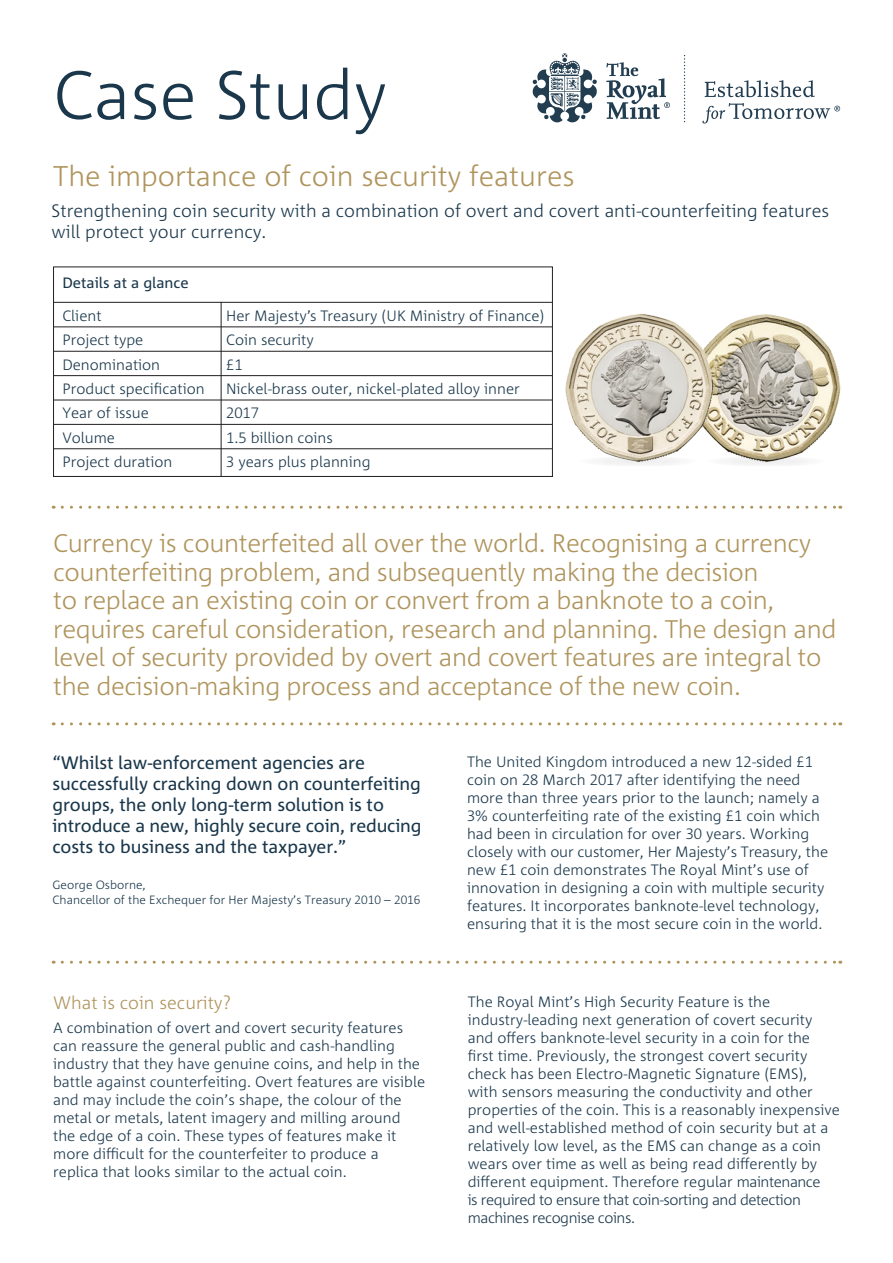
<style>
.page{position:relative;width:893px;height:1263px;background:#fff}
.page>*{position:absolute;margin:0;border:0;box-sizing:border-box;transform-origin:0 0}
.t1{font:300 68.55px "Corpid C3";color:#1a374b}
.Subhead{font:300 28.5px "Corpid C3";color:#af945c}
.LargeCopy{font:300 25.5px/28.5px "Corpid C3";letter-spacing:-.015em;color:#af945c}
.FrontPageQoute{font:18px/21px "Corpid C3";letter-spacing:-.005em;color:#1a374b}
.Subhead-2{font:300 18px/21px "Corpid C3";color:#1a374b}
.CopySubhead{font:300 18px "Corpid C3";color:#af945c}
.Copy{font:300 15px/18px "Corpid C3";color:#1a374b}
.t2{font:15px "Corpid C3";color:#1a374b}
.FrontPageQuoteCredit{font:300 12px/15px "Corpid C3";color:#1a374b}
</style>
<div class="page">
<hr style="left:54px;top:302px;width:498px;height:1px;background:#231f20">
<hr style="left:54px;top:326px;width:498px;height:1px;background:#231f20">
<hr style="left:54px;top:351px;width:498px;height:1px;background:#231f20">
<hr style="left:54px;top:375px;width:498px;height:1px;background:#231f20">
<hr style="left:54px;top:400px;width:498px;height:1px;background:#231f20">
<hr style="left:54px;top:424px;width:498px;height:1px;background:#231f20">
<hr style="left:54px;top:448px;width:498px;height:1px;background:#231f20">
<div style="left:53px;top:267px;width:500px;height:210px;border:1px solid #231f20"></div>
<hr style="left:221px;top:302px;width:1px;height:175px;background:#231f20">
<svg style="left:533px;top:53px;width:64px;height:70px"></svg>
<svg style="left:684px;top:55px;width:1px;height:67px"></svg>
<svg style="left:705px;top:80px;width:110px;height:17px"></svg>
<svg style="left:702px;top:103px;width:138px;height:20px"></svg>
<svg style="left:606px;top:62px;width:64px;height:57px"></svg>
<svg style="left:62px;top:506px;width:779px;height:3px"></svg>
<svg style="left:62px;top:722px;width:779px;height:3px"></svg>
<svg style="left:62px;top:961px;width:779px;height:3px"></svg>
<img style="left:715px;top:314px;width:126px;height:143px">
<img style="left:565px;top:314px;width:150px;height:143px">
<svg style="left:576px;top:456px;width:123px;height:11px"></svg>
<svg style="left:705px;top:456px;width:123px;height:11px"></svg>
<p class="t1" style="left:53px;top:52px;width:335px">Case Study</p>
<p class="Subhead" style="left:53px;top:158px;width:523px">The importance of coin security features</p>
<p class="Subhead-2" style="left:52px;top:200px;width:779px">Strengthening coin security with a combination of overt and covert anti-counterfeiting features will protect your currency.</p>
<p class="t2" style="left:62px;top:274px;width:128px">Details at a glance</p>
<p class="Copy" style="left:62px;top:306px;width:41px">Client</p>
<p class="Copy" style="left:226px;top:306px;width:320px">Her Majesty’s Treasury (UK Ministry of Finance)</p>
<p class="Copy" style="left:62px;top:331px;width:83px">Project type</p>
<p class="Copy" style="left:226px;top:331px;width:89px">Coin security</p>
<p class="Copy" style="left:62px;top:355px;width:99px">Denomination</p>
<p class="Copy" style="left:226px;top:355px;width:18px">£1</p>
<p class="Copy" style="left:62px;top:379px;width:144px">Product specification</p>
<p class="Copy" style="left:226px;top:379px;width:295px">Nickel-brass outer, nickel-plated alloy inner</p>
<p class="Copy" style="left:62px;top:404px;width:88px">Year of issue</p>
<p class="Copy" style="left:226px;top:404px;width:34px">2017</p>
<p class="Copy" style="left:62px;top:428px;width:54px">Volume</p>
<p class="Copy" style="left:226px;top:428px;width:108px">1.5 billion coins</p>
<p class="Copy" style="left:62px;top:452px;width:112px">Project duration</p>
<p class="Copy" style="left:226px;top:452px;width:146px">3 years plus planning</p>
<p class="LargeCopy" style="left:53px;top:528px;width:785px">Currency is counterfeited all over the world. Recognising a currency counterfeiting problem, and subsequently making the decision<br>to replace an existing coin or convert from a banknote to a coin, requires careful consideration, research and planning. The design and level of security provided by overt and covert features are integral to the decision-making process and acceptance of the new coin.</p>
<p class="FrontPageQoute" style="left:52px;top:751px;width:371px">“Whilst law-enforcement agencies are successfully cracking down on counterfeiting groups, the only long-term solution is to introduce a new, highly secure coin, reducing costs to business and the taxpayer.”</p>
<p class="FrontPageQuoteCredit" style="left:52px;top:877px;width:370px">George Osborne,<br>Chancellor of the Exchequer for Her Majesty’s Treasury 2010 – 2016</p>
<p class="CopySubhead" style="left:53px;top:991px;width:179px">What is coin security?</p>
<p class="Copy" style="left:53px;top:1018px;width:374px">A combination of overt and covert security features can reassure the general public and cash-handling industry that they have genuine coins, and help in the battle against counterfeiting. Overt features are visible and may include the coin’s shape, the colour of the metal or metals, latent imagery and milling around the edge of a coin. These types of features make it more difficult for the counterfeiter to produce a replica that looks similar to the actual coin.</p>
<p class="Copy" style="left:467px;top:752px;width:363px">The United Kingdom introduced a new 12-sided £1 coin on 28 March 2017 after identifying the need more than three years prior to the launch; namely a 3% counterfeiting rate of the existing £1 coin which had been in circulation for over 30 years. Working closely with our customer, Her Majesty’s Treasury, the new £1 coin demonstrates The Royal Mint’s use of innovation in designing a coin with multiple security features. It incorporates banknote-level technology, ensuring that it is the most secure coin in the world.</p>
<p class="Copy" style="left:468px;top:992px;width:374px">The Royal Mint’s High Security Feature is the industry-leading next generation of covert security and offers banknote-level security in a coin for the<br>first time. Previously, the strongest covert security check has been Electro-Magnetic Signature (EMS), with sensors measuring the conductivity and other properties of the coin. This is a reasonably inexpensive and well-established method of coin security but at a relatively low level, as the EMS can change as a coin wears over time as well as being read differently by different equipment. Therefore regular maintenance<br>is required to ensure that coin-sorting and detection machines recognise coins.</p>
</div>
